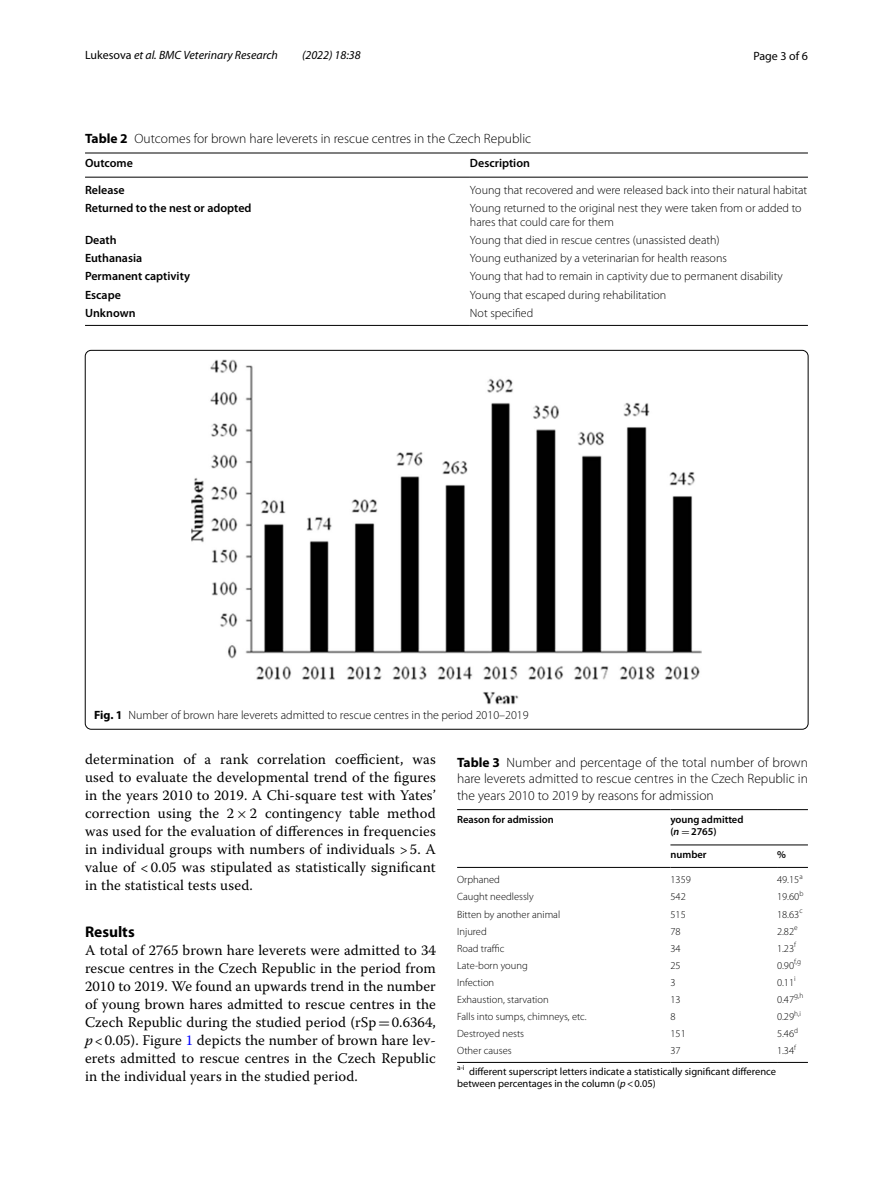
<style>
.page{position:relative;width:893px;height:1187px;background:#fff}
.page>*{position:absolute;margin:0;border:0;box-sizing:border-box;transform-origin:0 0}
.t1{font:700 15.45px "Myriad Pro";color:#000}
.t2{font:14.7px/18px "Warnock Pro";letter-spacing:.01em;color:#000;text-align:justify}
.t3{font:300 13.5px/16.5px "Myriad Pro";color:#000;text-align:justify}
.t4{font:300 12px/13.5px "Myriad Pro";color:#000}
.t5{font:600 12px "Myriad Pro";color:#000}
.t6{font:italic 12px "Myriad Pro";color:#000}
.t7{font:12px "Myriad Pro";color:#000}
.t8{font:300 10.5px "Myriad Pro";color:#000}
.t9{font:10.5px/12.8px "Myriad Pro";color:#000}
.t10{font:600 10.5px/12px "Myriad Pro";color:#000}
.s1{font-style:normal}
.s2{font-weight:700}
.s3{font-family:"MTSY"}
.s4{font-style:italic}
.s5{color:#00f}
.s6{font-family:"MTSY";font-weight:400}
</style>
<div class="page">
<hr style="left:85px;top:153px;width:385px;height:1px;background:#000">
<hr style="left:85px;top:177px;width:385px;height:1px;background:#000">
<hr style="left:470px;top:153px;width:338px;height:1px;background:#000">
<hr style="left:470px;top:177px;width:338px;height:1px;background:#000">
<hr style="left:85px;top:325px;width:385px;height:1px;background:#000">
<hr style="left:470px;top:325px;width:338px;height:1px;background:#000">
<hr style="left:457px;top:809px;width:213px;height:1px;background:#000">
<hr style="left:457px;top:867px;width:213px;height:1px;background:#000">
<hr style="left:670px;top:809px;width:107px;height:1px;background:#000">
<hr style="left:777px;top:809px;width:31px;height:1px;background:#000">
<hr style="left:670px;top:867px;width:107px;height:1px;background:#000">
<hr style="left:777px;top:867px;width:31px;height:1px;background:#000">
<hr style="left:457px;top:1062px;width:213px;height:1px;background:#000">
<hr style="left:670px;top:1062px;width:107px;height:1px;background:#000">
<hr style="left:777px;top:1062px;width:31px;height:1px;background:#000">
<hr style="left:670px;top:844px;width:138px;height:1px;background:#000">
<img style="left:191px;top:359px;width:511px;height:345px">
<p class="t6" style="left:85px;top:48px;width:194px"><span class="s1">Lukesova</span> et al. BMC Veterinary Research</p>
<p class="t6" style="left:302px;top:48px;width:60px">(2022) 18:38</p>
<p class="t7" style="left:753px;top:48px;width:56px">Page 3 of 6</p>
<p class="t3" style="left:85px;top:130px;width:448px"><span class="s2">Table 2</span> Outcomes for brown hare leverets in rescue centres in the Czech Republic</p>
<p class="t5" style="left:85px;top:156px;width:49px">Outcome</p>
<p class="t5" style="left:470px;top:156px;width:62px">Description</p>
<p class="t5" style="left:85px;top:183px;width:41px">Release</p>
<p class="t4" style="left:470px;top:184px;width:339px">Young that recovered and were released back into their natural habitat</p>
<p class="t5" style="left:85px;top:201px;width:168px">Returned to the nest or adopted</p>
<p class="t4" style="left:470px;top:202px;width:333px">Young returned to the original nest they were taken from or added to hares that could care for them</p>
<p class="t5" style="left:85px;top:232px;width:33px">Death</p>
<p class="t4" style="left:470px;top:233px;width:251px">Young that died in rescue centres (unassisted death)</p>
<p class="t5" style="left:85px;top:250px;width:59px">Euthanasia</p>
<p class="t4" style="left:470px;top:252px;width:258px">Young euthanized by a veterinarian for health reasons</p>
<p class="t5" style="left:85px;top:269px;width:106px">Permanent captivity</p>
<p class="t4" style="left:470px;top:270px;width:314px">Young that had to remain in captivity due to permanent disability</p>
<p class="t5" style="left:85px;top:287px;width:37px">Escape</p>
<p class="t4" style="left:470px;top:288px;width:198px">Young that escaped during rehabilitation</p>
<p class="t5" style="left:85px;top:305px;width:52px">Unknown</p>
<p class="t4" style="left:470px;top:306px;width:65px">Not specified</p>
<p class="t4" style="left:94px;top:708px;width:436px"><span class="s2">Fig. 1</span> Number of brown hare leverets admitted to rescue centres in the period 2010–2019</p>
<p class="t2" style="left:85px;top:750px;width:352px">determination of a rank correlation coefficient, was used to evaluate the developmental trend of the figures in the years 2010 to 2019. A Chi-square test with Yates’ correction using the 2<span class="s3">×</span>2 contingency table method was used for the evaluation of differences in frequencies in individual groups with numbers of individuals &gt; 5. A value of &lt; 0.05 was stipulated as statistically significant in the statistical tests used.</p>
<p class="t1" style="left:85px;top:921px;width:51px">Results</p>
<p class="t2" style="left:85px;top:940px;width:352px">A total of 2765 brown hare leverets were admitted to 34 rescue centres in the Czech Republic in the period from 2010 to 2019. We found an upwards trend in the number of young brown hares admitted to rescue centres in the Czech Republic during the studied period (rSp<span class="s3">=</span>0.6364, <span class="s4">p</span>&lt;0.05). Figure <span class="s5">1</span> depicts the number of brown hare lev&shy;erets admitted to rescue centres in the Czech Republic in the individual years in the studied period.</p>
<p class="t3" style="left:457px;top:754px;width:352px"><span class="s2">Table 3</span> Number and percentage of the total number of brown hare leverets admitted to rescue centres in the Czech Republic in the years 2010 to 2019 by reasons for admission</p>
<p class="t10" style="left:457px;top:813px;width:98px">Reason for admission</p>
<p class="t10" style="left:670px;top:813px;width:75px">young admitted (<span class="s4">n</span> <span class="s6">=</span>2765)</p>
<p class="t10" style="left:670px;top:847px;width:38px">number</p>
<p class="t10" style="left:777px;top:847px;width:10px">%</p>
<p class="t8" style="left:457px;top:874px;width:44px">Orphaned</p>
<p class="t8" style="left:670px;top:874px;width:22px">1359</p>
<p class="t8" style="left:777px;top:874px;width:27px">49.15<sup>a</sup></p>
<p class="t8" style="left:457px;top:891px;width:78px">Caught needlessly</p>
<p class="t8" style="left:670px;top:891px;width:17px">542</p>
<p class="t8" style="left:777px;top:891px;width:28px">19.60<sup>b</sup></p>
<p class="t8" style="left:457px;top:908px;width:105px">Bitten by another animal</p>
<p class="t8" style="left:670px;top:908px;width:17px">515</p>
<p class="t8" style="left:777px;top:908px;width:27px">18.63<sup>c</sup></p>
<p class="t8" style="left:457px;top:925px;width:31px">Injured</p>
<p class="t8" style="left:670px;top:925px;width:12px">78</p>
<p class="t8" style="left:777px;top:925px;width:22px">2.82<sup>e</sup></p>
<p class="t8" style="left:457px;top:942px;width:49px">Road traffic</p>
<p class="t8" style="left:670px;top:942px;width:12px">34</p>
<p class="t8" style="left:777px;top:942px;width:21px">1.23<sup>f</sup></p>
<p class="t8" style="left:457px;top:959px;width:72px">Late-born young</p>
<p class="t8" style="left:670px;top:959px;width:12px">25</p>
<p class="t8" style="left:777px;top:959px;width:26px">0.90<sup>f,g</sup></p>
<p class="t8" style="left:457px;top:976px;width:39px">Infection</p>
<p class="t8" style="left:670px;top:976px;width:7px">3</p>
<p class="t8" style="left:777px;top:976px;width:20px">0.11<sup>i</sup></p>
<p class="t8" style="left:457px;top:993px;width:93px">Exhaustion, starvation</p>
<p class="t8" style="left:670px;top:993px;width:12px">13</p>
<p class="t8" style="left:777px;top:993px;width:28px">0.47<sup>g,h</sup></p>
<p class="t8" style="left:457px;top:1010px;width:131px">Falls into sumps, chimneys, etc.</p>
<p class="t8" style="left:670px;top:1010px;width:7px">8</p>
<p class="t8" style="left:777px;top:1010px;width:25px">0.29<sup>h,i</sup></p>
<p class="t8" style="left:457px;top:1027px;width:69px">Destroyed nests</p>
<p class="t8" style="left:670px;top:1027px;width:17px">151</p>
<p class="t8" style="left:777px;top:1027px;width:23px">5.46<sup>d</sup></p>
<p class="t8" style="left:457px;top:1044px;width:56px">Other causes</p>
<p class="t8" style="left:670px;top:1044px;width:12px">37</p>
<p class="t8" style="left:777px;top:1044px;width:21px">1.34<sup>f</sup></p>
<p class="t9" style="left:457px;top:1064px;width:320px"><sup>a-i</sup> different superscript letters indicate a statistically significant difference between percentages in the column (<span class="s4">p</span>&lt;0.05)</p>
</div>
